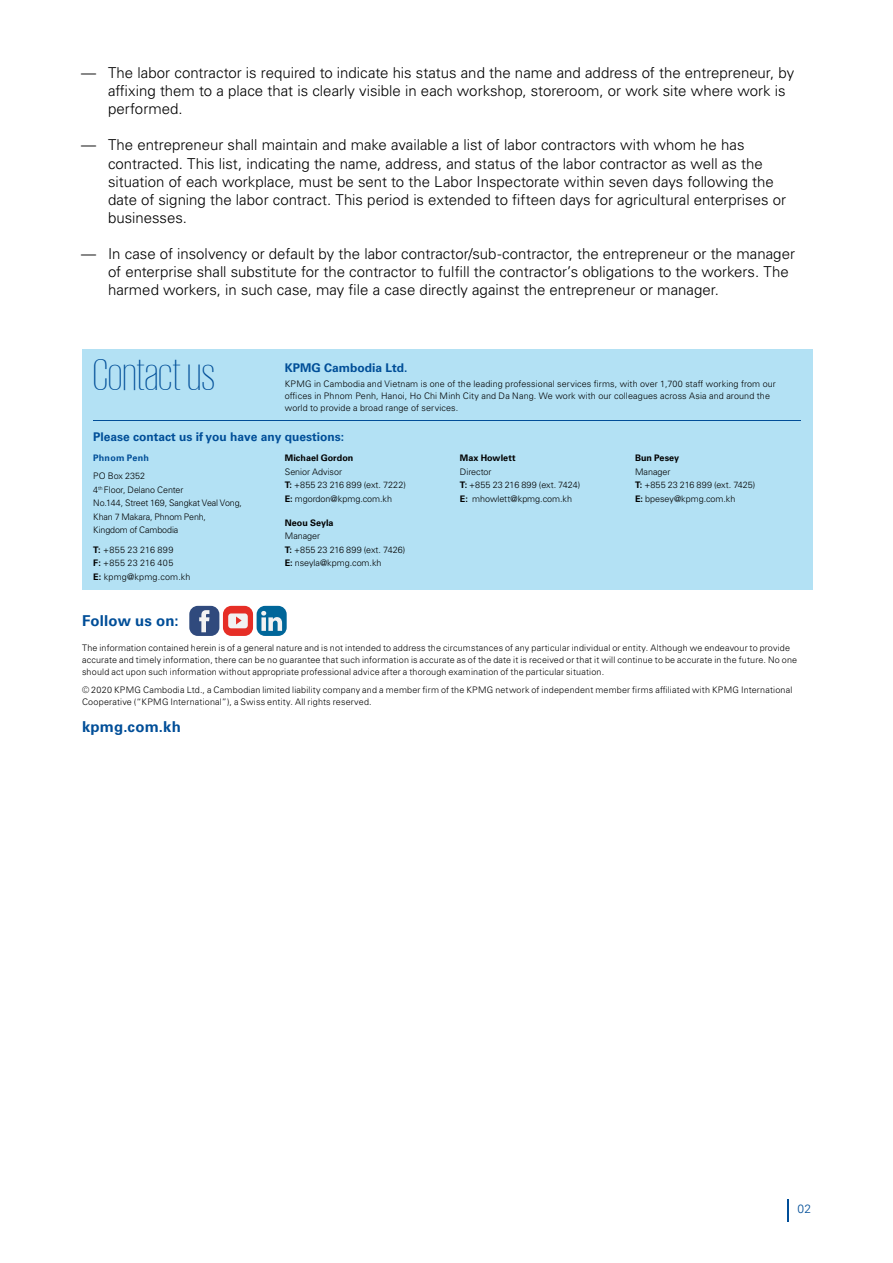
<style>
.page{position:relative;width:893px;height:1263px;background:#fff}
.page>*{position:absolute;margin:0;border:0;box-sizing:border-box;transform-origin:0 0}
.t1{font:200 45px "VNIKPMG";color:#004e98}
.t2{font:300 15px/18px "VNI Univers 45";color:#000}
.t3{font:700 15px "VNI Univers 65";letter-spacing:.01em;color:#004e98}
.t4{font:700 12px "VNI Univers 65";color:#004e98}
.t5{font:300 12px "VNI Univers 45";color:#004e98}
.t6{font:300 9px/12px "VNI Univers 45";letter-spacing:.015em;color:#000}
.t7{font:300 9px/13.5px "VNI Univers 45";letter-spacing:-.005em;color:#000}
.t8{font:300 9px/13.5px "VNI Univers 45";letter-spacing:-.015em;color:#000}
.t9{font:700 9px "VNI Univers 65";letter-spacing:.005em;color:#000}
.t10{font:700 9px "VNI Univers 65";letter-spacing:.02em;color:#004e98}
.s1{font-family:"VNI Univers 65";font-weight:700}
</style>
<div class="page">
<div style="left:82px;top:349px;width:731px;height:241px;background:#b3e1f4"></div>
<svg style="left:787px;top:1199px;width:1px;height:22px"></svg>
<div style="left:189px;top:606px;width:30px;height:30px;background:#304a7d;border-radius:9px"></div>
<svg style="left:199px;top:610px;width:10px;height:22px"></svg>
<div style="left:257px;top:606px;width:30px;height:30px;background:#069;border-radius:9px"></div>
<svg style="left:261px;top:611px;width:21px;height:20px"></svg>
<div style="left:223px;top:606px;width:30px;height:30px;background:#e62e26;border-radius:9px"></div>
<svg style="left:228px;top:613px;width:20px;height:15px"></svg>
<hr style="left:93px;top:420px;width:708px;height:1px;background:#004e98">
<h2 class="t2" style="left:108px;top:63px;width:688px;text-indent:-27px">— The labor contractor is required to indicate his status and the name and address of the entrepreneur, by affixing them to a place that is clearly visible in each workshop, storeroom, or work site where work is performed.</h2>
<p class="t2" style="left:108px;top:135px;width:679px;text-indent:-27px">— The entrepreneur shall maintain and make available a list of labor contractors with whom he has contracted. This list, indicating the name, address, and status of the labor contractor as well as the situation of each workplace, must be sent to the Labor Inspectorate within seven days following the date of signing the labor contract. This period is extended to fifteen days for agricultural enterprises or businesses.</p>
<p class="t2" style="left:108px;top:243px;width:688px;text-indent:-27px">— In case of insolvency or default by the labor contractor/sub-contractor, the entrepreneur or the manager of enterprise shall substitute for the contractor to fulfill the contractor’s obligations to the workers. The harmed workers, in such case, may file a case directly against the entrepreneur or manager.</p>
<h1 class="t1" style="left:93px;top:351px;width:124px">Contact us</h1>
<h3 class="t4" style="left:285px;top:359px;width:124px">KPMG Cambodia Ltd.</h3>
<p class="t6" style="left:285px;top:377px;width:493px">KPMG in Cambodia and Vietnam is one of the leading professional services firms, with over 1,700 staff working from our offices in Phnom Penh, Hanoi, Ho Chi Minh City and Da Nang. We work with our colleagues across Asia and around the world to provide a broad range of services.</p>
<h3 class="t4" style="left:93px;top:428px;width:252px">Please contact us if you have any questions:</h3>
<p class="t10" style="left:93px;top:451px;width:57px">Phnom Penh</p>
<p class="t8" style="left:93px;top:469px;width:150px">PO Box 2352<br>4<sup>th</sup> Floor, Delano Center<br>No.144, Street 169, Sangkat Veal Vong,<br>Khan 7 Makara, Phnom Penh,<br>Kingdom of Cambodia</p>
<p class="t6" style="left:93px;top:542px;width:99px;line-height:13.5px"><span class="s1">T:</span> +855 23 216 899<br><span class="s1">F:</span> +855 23 216 405<br><span class="s1">E:</span> kpmg@kpmg.com.kh</p>
<h2 class="t3" style="left:82px;top:610px;width:98px">Follow us on:</h2>
<p class="t9" style="left:285px;top:451px;width:70px">Michael Gordon</p>
<p class="t6" style="left:285px;top:464px;width:123px;line-height:13.5px">Senior Advisor<br><span class="s1">T:</span> +855 23 216 899 (ext. 7222)<br><span class="s1">E:</span> mgordon@kpmg.com.kh</p>
<p class="t9" style="left:285px;top:516px;width:50px">Neou Seyla</p>
<p class="t7" style="left:285px;top:529px;width:122px">Manager<br><span class="s1">T:</span> +855 23 216 899 (ext. 7426)<br><span class="s1">E:</span> nseyla@kpmg.com.kh</p>
<p class="t9" style="left:460px;top:451px;width:57px">Max Howlett</p>
<p class="t7" style="left:460px;top:464px;width:122px">Director<br><span class="s1">T:</span> +855 23 216 899 (ext. 7424)<br><span class="s1">E:</span> mhowlett@kpmg.com.kh</p>
<p class="t9" style="left:635px;top:451px;width:46px">Bun Pesey</p>
<p class="t7" style="left:635px;top:464px;width:122px">Manager<br><span class="s1">T:</span> +855 23 216 899 (ext. 7425)<br><span class="s1">E:</span> bpesey@kpmg.com.kh</p>
<p class="t6" style="left:82px;top:642px;width:717px">The information contained herein is of a general nature and is not intended to address the circumstances of any particular individual or entity. Although we endeavour to provide accurate and timely information, there can be no guarantee that such information is accurate as of the date it is received or that it will continue to be accurate in the future. No one should act upon such information without appropriate professional advice after a thorough examination of the particular situation.</p>
<p class="t6" style="left:82px;top:684px;width:712px">© 2020 KPMG Cambodia Ltd., a Cambodian limited liability company and a member firm of the KPMG network of independent member firms affiliated with KPMG International<br>Cooperative (“KPMG International”), a Swiss entity. All rights reserved.</p>
<h2 class="t3" style="left:82px;top:715px;width:100px">kpmg.com.kh</h2>
<h3 class="t5" style="left:797px;top:1200px;width:15px">02</h3>
</div>
